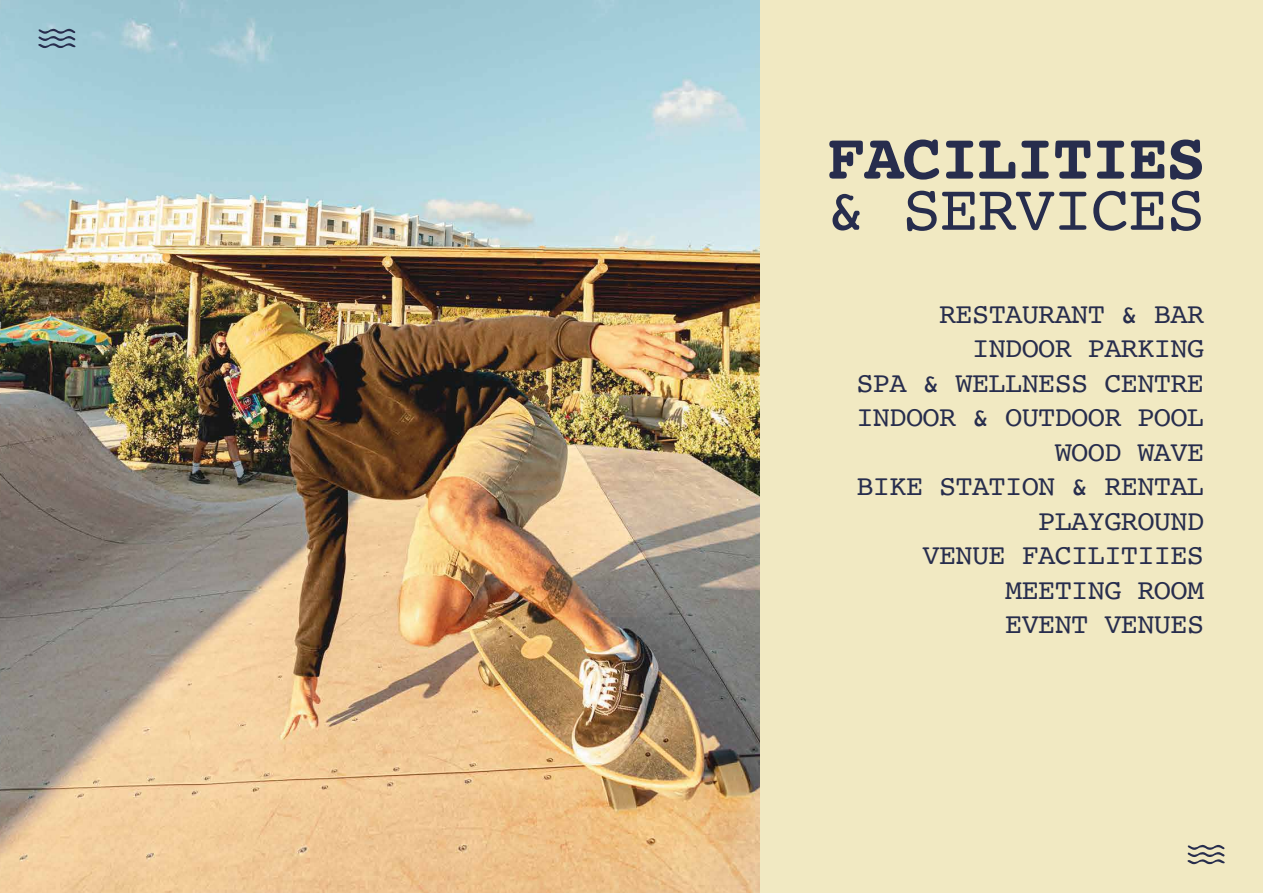
<style>
.page{position:relative;width:1263px;height:893px;background:#fff}
.page>*{position:absolute;margin:0;border:0;box-sizing:border-box;transform-origin:0 0}
.t1{font:700 65.55px "Courier";letter-spacing:-.025em;color:#272d4d}
.t2{font:65.55px "Courier";letter-spacing:-.025em;color:#272d4d}
.t3{font:28.8px/34.5px "Courier";letter-spacing:-.025em;color:#272d4d;text-align:right}
</style>
<div class="page">
<div style="left:759px;top:0;width:504px;height:893px;background:#f1e9c2"></div>
<img style="left:0;top:0;width:759px;height:893px">
<svg style="left:38px;top:28px;width:38px;height:20px"></svg>
<svg style="left:1187px;top:844px;width:38px;height:20px"></svg>
<h1 class="t1" style="left:827px;top:105px;width:380px">FACILITIES</h1>
<h1 class="t2" style="left:827px;top:158px;width:380px">&amp; SERVICES</h1>
<p class="t3" style="left:856px;top:296px;width:349px">RESTAURANT &amp; BAR<br>INDOOR PARKING<br>SPA &amp; WELLNESS CENTRE<br>INDOOR &amp; OUTDOOR POOL<br>WOOD WAVE<br>BIKE STATION &amp; RENTAL<br>PLAYGROUND<br>VENUE FACILITIIES<br>MEETING ROOM<br>EVENT VENUES</p>
</div>
